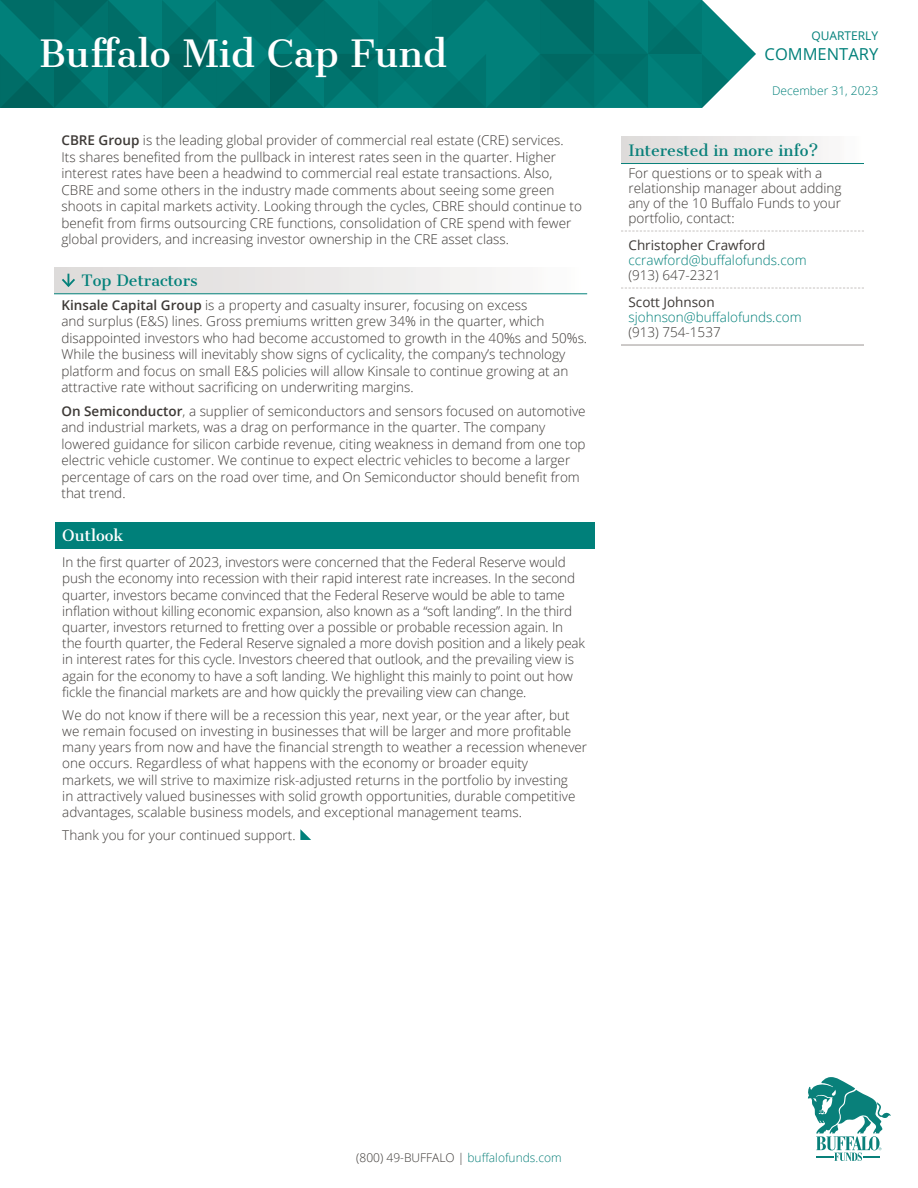
<style>
.page{position:relative;width:918px;height:1188px;background:#fff}
.page>*{position:absolute;margin:0;border:0;box-sizing:border-box;transform-origin:0 0}
.t1{font:36px "Cantata One";color:#fff}
.t2{font:16.5px "Open Sans";color:#00807a}
.t3{font:15px "Cantata One";color:#09807a}
.t4{font:15px "Cantata One";color:#03817a}
.t5{font:15px "Cantata One";color:#fff}
.t6{font:300 13.5px/16.5px "Open Sans";color:#3d3936}
.t7{font:300 13.5px "Open Sans";color:#00807a}
.t8{font:13.5px "Open Sans";color:#3d3936}
.t9{font:300 12px "Open Sans";color:#3d3936}
.t10{font:300 12px "Open Sans";color:#00807a}
.t11{font:12px "Open Sans";color:#00807a}
.s1{font-weight:600}
.s2{color:#09807a}
</style>
<div class="page">
<svg style="left:0;top:0;width:756px;height:108px;background:#097a74"></svg>
<svg style="left:807px;top:1077px;width:84px;height:84px"></svg>
<div style="left:55px;top:522px;width:540px;height:27px;background:#00807a"></div>
<svg style="left:300px;top:829px;width:11px;height:11px"></svg>
<div style="left:621px;top:137px;width:243px;height:26px;background:linear-gradient(to right,#dddad9,#fbfbfa)"></div>
<hr style="left:621px;top:163px;width:243px;height:1px;background:#09807a">
<svg style="left:621px;top:231px;width:243px;height:1px"></svg>
<svg style="left:621px;top:288px;width:243px;height:1px"></svg>
<hr style="left:621px;top:345px;width:243px;height:1px;background:#9c9693">
<div style="left:54px;top:267px;width:533px;height:27px;background:linear-gradient(to right,#dcdad8,#fbfbfb)"></div>
<hr style="left:54px;top:293px;width:533px;height:1px;background:#03817a">
<svg style="left:60px;top:274px;width:17px;height:15px"></svg>
<h1 class="t1" style="left:39px;top:31px;width:409px">Buffalo Mid Cap Fund</h1>
<p class="t11" style="left:812px;top:28px;width:68px">QUARTERLY</p>
<p class="t2" style="left:765px;top:43px;width:115px">COMMENTARY</p>
<p class="t10" style="left:772px;top:82px;width:108px">December 31, 2023</p>
<p class="t6" style="left:62px;top:132px;width:522px"><span class="s1">CBRE Group</span> is the leading global provider of commercial real estate (CRE) services.<br>Its shares benefited from the pullback in interest rates seen in the quarter. Higher interest rates have been a headwind to commercial real estate transactions. Also, CBRE and some others in the industry made comments about seeing some green shoots in capital markets activity. Looking through the cycles, CBRE should continue to benefit from firms outsourcing CRE functions, consolidation of CRE spend with fewer global providers, and increasing investor ownership in the CRE asset class.</p>
<p class="t4" style="left:81px;top:271px;width:118px">Top Detractors</p>
<p class="t6" style="left:62px;top:296px;width:527px"><span class="s1">Kinsale Capital Group</span> is a property and casualty insurer, focusing on excess<br>and surplus (E&amp;S) lines. Gross premiums written grew 34% in the quarter, which disappointed investors who had become accustomed to growth in the 40%s and 50%s.<br>While the business will inevitably show signs of cyclicality, the company’s technology platform and focus on small E&amp;S policies will allow Kinsale to continue growing at an attractive rate without sacrificing on underwriting margins.</p>
<p class="t6" style="left:62px;top:402px;width:526px"><span class="s1">On Semiconductor</span>, a supplier of semiconductors and sensors focused on automotive and industrial markets, was a drag on performance in the quarter. The company lowered guidance for silicon carbide revenue, citing weakness in demand from one top electric vehicle customer. We continue to expect electric vehicles to become a larger percentage of cars on the road over time, and On Semiconductor should benefit from that trend.</p>
<p class="t5" style="left:62px;top:527px;width:63px">Outlook</p>
<p class="t6" style="left:62px;top:554px;width:524px">In the first quarter of 2023, investors were concerned that the Federal Reserve would push the economy into recession with their rapid interest rate increases. In the second quarter, investors became convinced that the Federal Reserve would be able to tame inflation without killing economic expansion, also known as a “soft landing”. In the third quarter, investors returned to fretting over a possible or probable recession again. In the fourth quarter, the Federal Reserve signaled a more dovish position and a likely peak in interest rates for this cycle. Investors cheered that outlook, and the prevailing view is again for the economy to have a soft landing. We highlight this mainly to point out how fickle the financial markets are and how quickly the prevailing view can change.</p>
<p class="t6" style="left:62px;top:706px;width:526px">We do not know if there will be a recession this year, next year, or the year after, but we remain focused on investing in businesses that will be larger and more profitable many years from now and have the financial strength to weather a recession whenever one occurs. Regardless of what happens with the economy or broader equity<br>markets, we will strive to maximize risk-adjusted returns in the portfolio by investing<br>in attractively valued businesses with solid growth opportunities, durable competitive advantages, scalable business models, and exceptional management teams.</p>
<p class="t6" style="left:62px;top:826px;width:235px">Thank you for your continued support.</p>
<p class="t3" style="left:628px;top:141px;width:191px">Interested in more info?</p>
<p class="t6" style="left:628px;top:165px;width:214px;line-height:15px">For questions or to speak with a relationship manager about adding any of the 10 Buffalo Funds to your portfolio, contact:</p>
<p class="t8" style="left:628px;top:236px;width:138px">Christopher Crawford</p>
<p class="t7" style="left:628px;top:251px;width:180px">ccrawford@buffalofunds.com</p>
<p class="t6" style="left:628px;top:267px;width:94px">(913) 647-2321</p>
<p class="t8" style="left:628px;top:293px;width:88px">Scott Johnson</p>
<p class="t7" style="left:628px;top:308px;width:175px">sjohnson@buffalofunds.com</p>
<p class="t6" style="left:628px;top:324px;width:94px">(913) 754-1537</p>
<p class="t9" style="left:356px;top:1149px;width:207px">(800) 49-BUFFALO | <span class="s2">buffalofunds.com</span></p>
</div>
